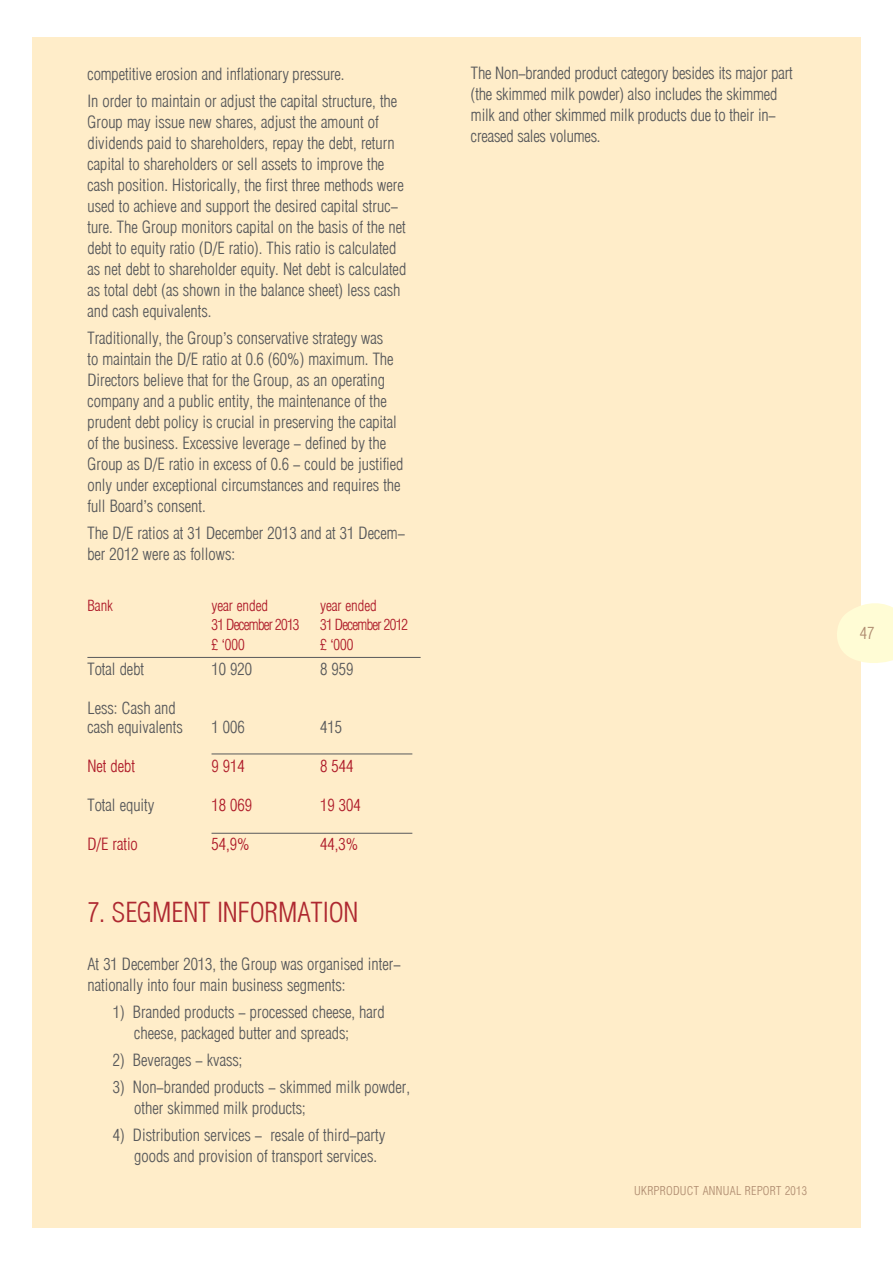
<style>
.page{position:relative;width:893px;height:1263px;background:#fff}
.page>*{position:absolute;margin:0;border:0;box-sizing:border-box;transform-origin:0 0}
.t1{font:300 27px "Helios Cond";color:#ae2830}
.t2{font:300 16.5px/21px "Helios Cond";color:#58595b}
.t3{font:300 16.5px "Helios Cond";color:#af1c2a}
.t4{font:300 16.5px "Helios Cond";color:#b08d71}
.t5{font:300 15px/19.5px "Helios Cond";letter-spacing:-.05em;color:#af1c2a}
.t6{font:300 12px "Helios Cond";letter-spacing:.025em;color:#b08d71}
.s1{font-weight:400}
</style>
<div class="page">
<div style="left:32px;top:37px;width:829px;height:1191px;background:#ffedc9"></div>
<svg style="left:837px;top:603px;width:56px;height:60px"></svg>
<hr style="left:212px;top:754px;width:200px;height:1px;background:#58595b">
<hr style="left:212px;top:833px;width:200px;height:1px;background:#58595b">
<hr style="left:87px;top:657px;width:334px;height:1px;background:#58595b">
<p class="t2" style="left:87px;top:61px;width:311px;line-height:27px">competitive erosion and inflationary pressure.<br>In order to maintain or adjust the capital structure, the</p>
<p class="t2" style="left:87px;top:112px;width:320px">Group may issue new shares, adjust the amount of dividends paid to shareholders, repay the debt, return capital to shareholders or sell assets to improve the cash position. Historically, the first three methods were used to achieve and support the desired capital struc&shy;ture. The Group monitors capital on the basis of the net debt to equity ratio (D/E ratio). This ratio is calculated as net debt to shareholder equity. Net debt is calculated as total debt (as shown in the balance sheet) less cash and cash equivalents.</p>
<p class="t2" style="left:87px;top:328px;width:318px">Traditionally, the Group<span class="s1">’</span>s conservative strategy was<br>to maintain the D/E ratio at 0.6 (60%) maximum. The Directors believe that for the Group, as an operating company and a public entity, the maintenance of the prudent debt policy is crucial in preserving the capital of the business. Excessive leverage - defined by the Group as D/E ratio in excess of 0.6 - could be justified only under exceptional circumstances and requires the full Board<span class="s1">’</span>s consent.</p>
<p class="t2" style="left:87px;top:523px;width:319px">The D/E ratios at 31 December 2013 and at 31 Decem&shy;ber 2012 were as follows:</p>
<p class="t5" style="left:87px;top:596px;width:27px">Bank</p>
<p class="t5" style="left:320px;top:596px;width:89px">year ended<br>31 December 2012 £ <span class="s1">‘</span>000</p>
<p class="t5" style="left:212px;top:596px;width:89px">year ended<br>31 December 2013 £ <span class="s1">‘</span>000</p>
<p class="t2" style="left:87px;top:659px;width:58px">Total debt</p>
<p class="t2" style="left:87px;top:699px;width:97px;line-height:19.5px">Less: Cash and cash equivalents</p>
<p class="t3" style="left:87px;top:758px;width:49px">Net debt</p>
<p class="t2" style="left:87px;top:795px;width:68px">Total equity</p>
<p class="t3" style="left:87px;top:836px;width:52px">D/E ratio</p>
<p class="t2" style="left:212px;top:659px;width:42px">10 920</p>
<p class="t2" style="left:212px;top:718px;width:35px">1 006</p>
<p class="t3" style="left:212px;top:758px;width:35px">9 914</p>
<p class="t3" style="left:212px;top:797px;width:42px">18 069</p>
<p class="t3" style="left:212px;top:836px;width:40px">54,9%</p>
<p class="t2" style="left:320px;top:659px;width:35px">8 959</p>
<p class="t2" style="left:320px;top:718px;width:23px">415</p>
<p class="t3" style="left:320px;top:758px;width:35px">8 544</p>
<p class="t3" style="left:320px;top:797px;width:42px">19 304</p>
<p class="t3" style="left:320px;top:836px;width:40px">44,3%</p>
<h1 class="t1" style="left:87px;top:899px;width:273px">7. SEGMENT INFORMATION</h1>
<p class="t2" style="left:87px;top:954px;width:315px">At 31 December 2013, the Group was organised inter&shy;nationally into four main business segments:</p>
<p class="t2" style="left:134px;top:1002px;width:252px;text-indent:-21px">1) Branded products - processed cheese, hard cheese, packaged butter and spreads;</p>
<p class="t2" style="left:113px;top:1050px;width:131px">2) Beverages - kvass;</p>
<p class="t2" style="left:134px;top:1077px;width:277px;text-indent:-21px">3) Non-branded products - skimmed milk powder, other skimmed milk products;</p>
<p class="t2" style="left:134px;top:1125px;width:252px;text-indent:-21px">4) Distribution services - resale of third-party goods and provision of transport services.</p>
<p class="t2" style="left:471px;top:63px;width:323px">The Non-branded product category besides its major part (the skimmed milk powder) also includes the skimmed milk and other skimmed milk products due to their in&shy;creased sales volumes.</p>
<p class="t4" style="left:860px;top:625px;width:16px">47</p>
<p class="t6" style="left:634px;top:1185px;width:174px">ukrproduct annual report 2013</p>
</div>
